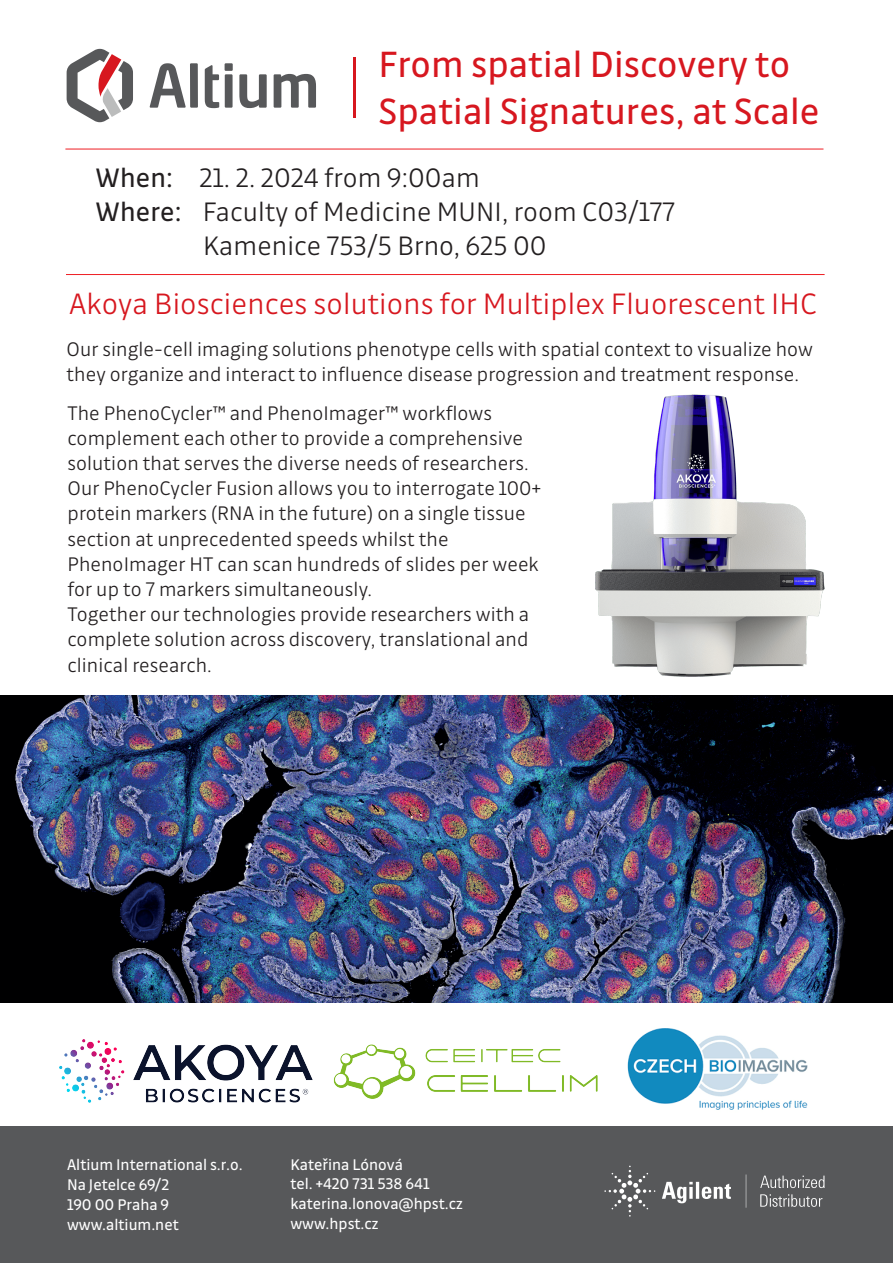
<style>
.page{position:relative;width:893px;height:1263px;background:#fff}
.page>*{position:absolute;margin:0;border:0;box-sizing:border-box;transform-origin:0 0}
.t1{font:39px/46.8px "Drive";letter-spacing:.005em;color:#d7171f}
.t2{font:300 31.5px "Drive";letter-spacing:.005em;color:#d7171f}
.t3{font:300 28.5px "Drive";letter-spacing:.005em;color:#231f20}
.t4{font:300 21px/25.2px "Drive";letter-spacing:.005em;color:#231f20}
.t5{font:16.5px/19.8px "Drive";color:#fff}
.s1{font-weight:400}
</style>
<div class="page">
<svg style="left:67px;top:49px;width:66px;height:73px"></svg>
<svg style="left:150px;top:63px;width:48px;height:45px"></svg>
<svg style="left:205px;top:65px;width:14px;height:43px"></svg>
<svg style="left:225px;top:63px;width:8px;height:45px"></svg>
<svg style="left:239px;top:74px;width:28px;height:34px"></svg>
<svg style="left:274px;top:74px;width:42px;height:34px"></svg>
<div style="left:0;top:1126px;width:893px;height:137px;background:#57585a"></div>
<svg style="left:662px;top:1182px;width:69px;height:21px"></svg>
<svg style="left:604px;top:1165px;width:51px;height:51px"></svg>
<svg style="left:760px;top:1175px;width:65px;height:13px"></svg>
<svg style="left:760px;top:1194px;width:62px;height:13px"></svg>
<svg style="left:746px;top:1174px;width:1px;height:34px"></svg>
<hr style="left:353px;top:57px;width:2px;height:61px;background:#d7171f">
<hr style="left:66px;top:274px;width:759px;height:1px;background:#ee1d23">
<hr style="left:65px;top:149px;width:758px;height:1px;background:#ee1d23">
<img style="left:333px;top:1044px;width:265px;height:55px">
<img style="left:627px;top:1028px;width:181px;height:82px">
<img style="left:59px;top:1039px;width:253px;height:63px">
<img style="left:595px;top:394px;width:229px;height:282px">
<img style="left:0;top:695px;width:893px;height:307px">
<h1 class="t1" style="left:378px;top:40px;width:443px">From spatial Discovery to<br>Spatial Signatures, at Scale</h1>
<h3 class="t3" style="left:96px;top:161px;width:386px"><span class="s1">When:</span> 21. 2. 2024 from 9:00am</h3>
<h3 class="t3" style="left:96px;top:195px;width:581px"><span class="s1">Where:</span> Faculty of Medicine MUNI, room C03/177</h3>
<h3 class="t3" style="left:203px;top:229px;width:345px">Kamenice 753/5 Brno, 625 00</h3>
<h2 class="t2" style="left:69px;top:286px;width:749px">Akoya Biosciences solutions for Multiplex Fluorescent IHC</h2>
<p class="t4" style="left:67px;top:336px;width:748px">Our single-cell imaging solutions phenotype cells with spatial context to visualize how they organize and interact to influence disease progression and treatment response.</p>
<p class="t4" style="left:67px;top:400px;width:475px">The PhenoCycler™ and PhenoImager™ workflows complement each other to provide a comprehensive solution that serves the diverse needs of researchers.<br>Our PhenoCycler Fusion allows you to interrogate 100+ protein markers (RNA in the future) on a single tissue section at unprecedented speeds whilst the PhenoImager HT can scan hundreds of slides per week for up to 7 markers simultaneously.<br>Together our technologies provide researchers with a complete solution across discovery, translational and clinical research.</p>
<p class="t5" style="left:67px;top:1155px;width:177px">Altium International s.r.o.<br>Na Jetelce 69/2<br>190 00 Praha 9 www.altium.net</p>
<p class="t5" style="left:290px;top:1154px;width:174px">Kateřina Lónová<br>tel. +420 731 538 641 katerina.lonova@hpst.cz www.hpst.cz</p>
</div>
